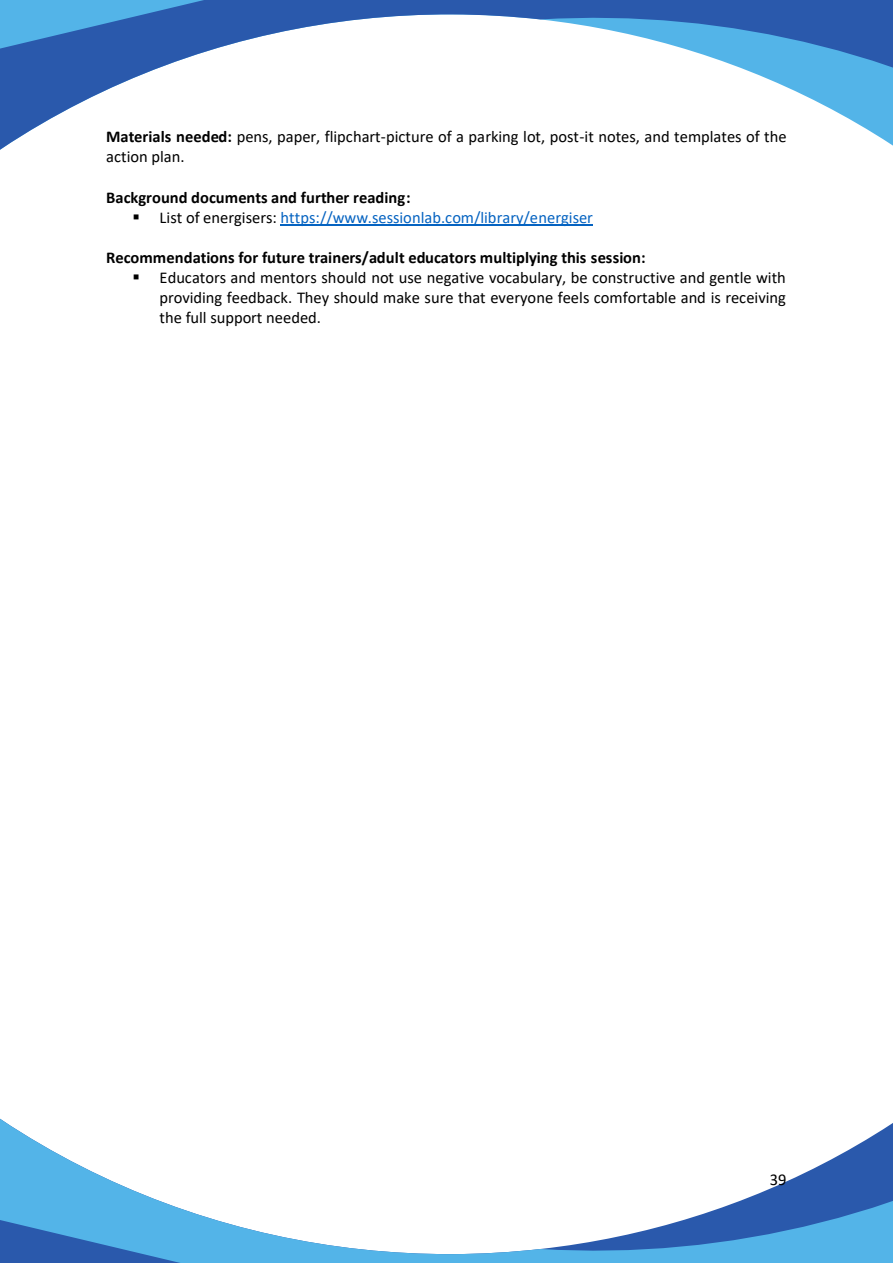
<style>
.page{position:relative;width:893px;height:1263px;background:#fff}
.page>*{position:absolute;margin:0;border:0;box-sizing:border-box;transform-origin:0 0}
.t1{font:16.5px/20.1px "Calibri";color:#000}
.t2{font:700 16.5px "Calibri";letter-spacing:.005em;color:#000}
.t3{font:16.5px "Calibri";color:#0563c1}
.s1{font-weight:700}
.s2{color:#000}
</style>
<div class="page">
<svg style="left:0;top:0;width:893px;height:226px"></svg>
<svg style="left:0;top:1118px;width:893px;height:145px"></svg>
<hr style="left:281px;top:225px;width:312px;height:1px;background:#0563c1">
<p class="t1" style="left:106px;top:128px;width:682px"><span class="s1">Materials needed:</span> pens, paper, flipchart-picture of a parking lot, post-it notes, and templates of the action plan.</p>
<p class="t2" style="left:106px;top:190px;width:306px">Background documents and further reading:</p>
<p class="t3" style="left:132px;top:210px;width:462px"><span class="s2">▪ List of energisers:</span> https://www.sessionlab.com/library/energiser</p>
<p class="t2" style="left:106px;top:251px;width:541px">Recommendations for future trainers/adult educators multiplying this session:</p>
<p class="t1" style="left:159px;top:269px;width:628px;text-align:justify;text-indent:-27px">▪ Educators and mentors should not use negative vocabulary, be constructive and gentle with providing feedback. They should make sure that everyone feels comfortable and is receiving the full support needed.</p>
<p class="t1" style="left:770px;top:1171px;width:18px">39</p>
</div>
